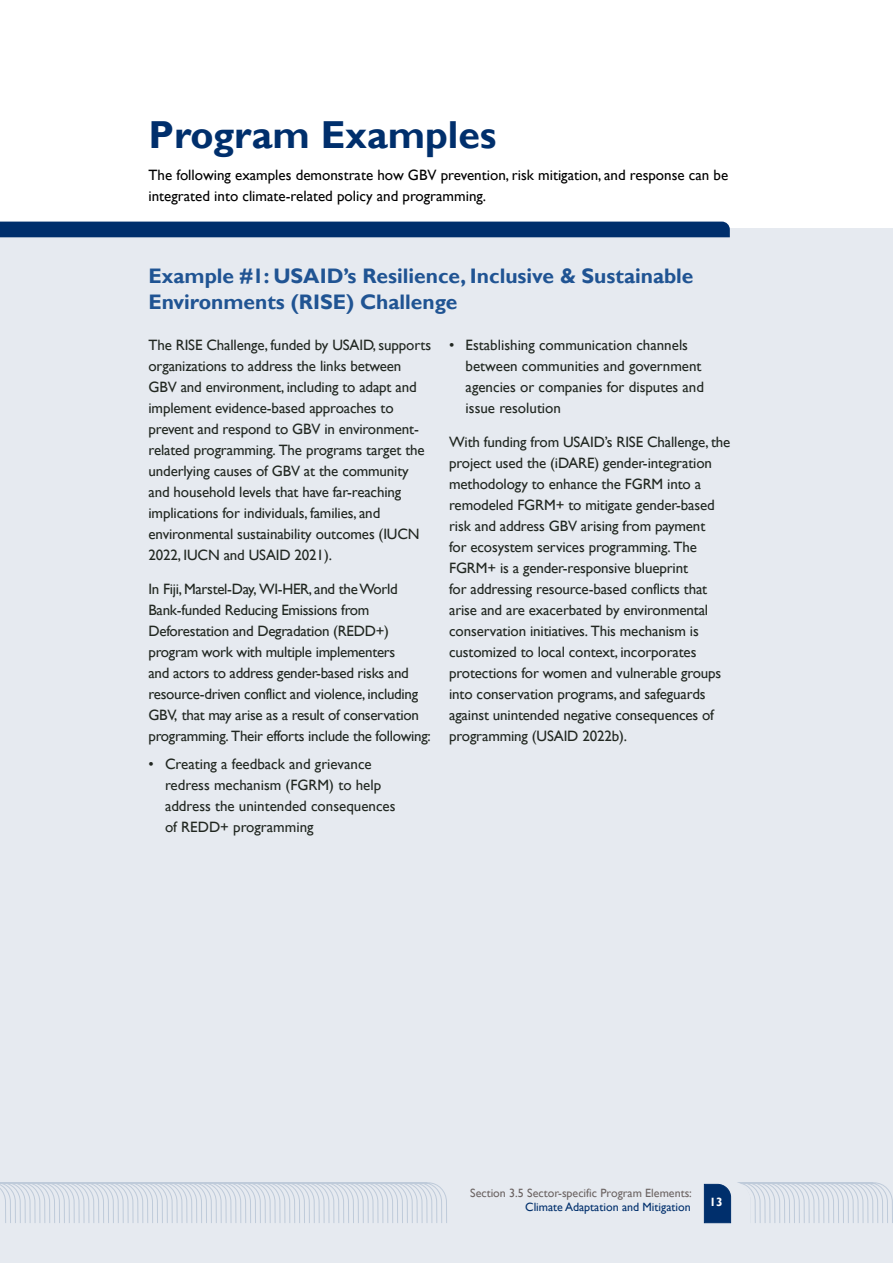
<style>
.page{position:relative;width:893px;height:1263px;background:#fff}
.page>*{position:absolute;margin:0;border:0;box-sizing:border-box;transform-origin:0 0}
.t1{font:700 39px "Gill Sans";color:#002f6c}
.t2{font:700 21px/25.2px "Gill Sans";color:#205493}
.t3{font:15px/21px "Gill Sans";letter-spacing:-.01em;color:#212721}
.t4{font:15px/21px "Gill Sans";color:#000}
.t5{font:12px "Gill Sans";color:#6c6463}
.t6{font:12px "Gill Sans";color:#002f6c}
.t7{font:700 12px "Gill Sans";color:#fff}
</style>
<div class="page">
<div style="left:0;top:1171px;width:893px;height:92px;background:#e6eaf0"></div>
<div style="left:0;top:228px;width:893px;height:663px;background:#e6eaf0"></div>
<div style="left:0;top:222px;width:730px;height:15px;background:#002f6c"></div>
<div style="left:0;top:886px;width:893px;height:288px;background:#e6eaf0"></div>
<svg style="left:0;top:1182px;width:893px;height:42px"></svg>
<h2 class="t1" style="left:148px;top:112px;width:350px">Program Examples</h2>
<p class="t4" style="left:148px;top:165px;width:581px">The following examples demonstrate how GBV prevention, risk mitigation, and response can be integrated into climate-related policy and programming.</p>
<h3 class="t2" style="left:148px;top:264px;width:546px">Example #1: USAID’s Resilience, Inclusive &amp; Sustainable<br>Environments (RISE) Challenge</h3>
<p class="t3" style="left:148px;top:334px;width:284px">The RISE Challenge, funded by USAID, supports organizations to address the links between GBV and environment, including to adapt and implement evidence-based approaches to prevent and respond to GBV in environment&shy;related programming. The programs target the underlying causes of GBV at the community and household levels that have far-reaching implications for individuals, families, and environmental sustainability outcomes (IUCN 2022, IUCN and USAID 2021).</p>
<p class="t3" style="left:148px;top:579px;width:284px">In Fiji, Marstel-Day, WI-HER, and the World Bank-funded Reducing Emissions from Deforestation and Degradation (REDD+) program work with multiple implementers<br>and actors to address gender-based risks and resource-driven conflict and violence, including GBV, that may arise as a result of conservation programming. Their efforts include the following:</p>
<p class="t3" style="left:165px;top:754px;width:232px;text-indent:-16px">• Creating a feedback and grievance redress mechanism (FGRM) to help address the unintended consequences of REDD+ programming</p>
<p class="t3" style="left:466px;top:334px;width:240px;text-indent:-16px">• Establishing communication channels between communities and government agencies or companies for disputes and issue resolution</p>
<p class="t3" style="left:449px;top:432px;width:283px">With funding from USAID’s RISE Challenge, the project used the (iDARE) gender-integration methodology to enhance the FGRM into a remodeled FGRM+ to mitigate gender-based risk and address GBV arising from payment<br>for ecosystem services programming. The FGRM+ is a gender-responsive blueprint<br>for addressing resource-based conflicts that arise and are exacerbated by environmental conservation initiatives. This mechanism is customized to local context, incorporates protections for women and vulnerable groups into conservation programs, and safeguards against unintended negative consequences of programming (USAID 2022b).</p>
<p class="t5" style="left:470px;top:1185px;width:223px">Section 3.5 Sector-specific Program Elements:</p>
<p class="t6" style="left:525px;top:1200px;width:167px">Climate Adaptation and Mitigation</p>
<p class="t7" style="left:709px;top:1195px;width:15px">13</p>
</div>
